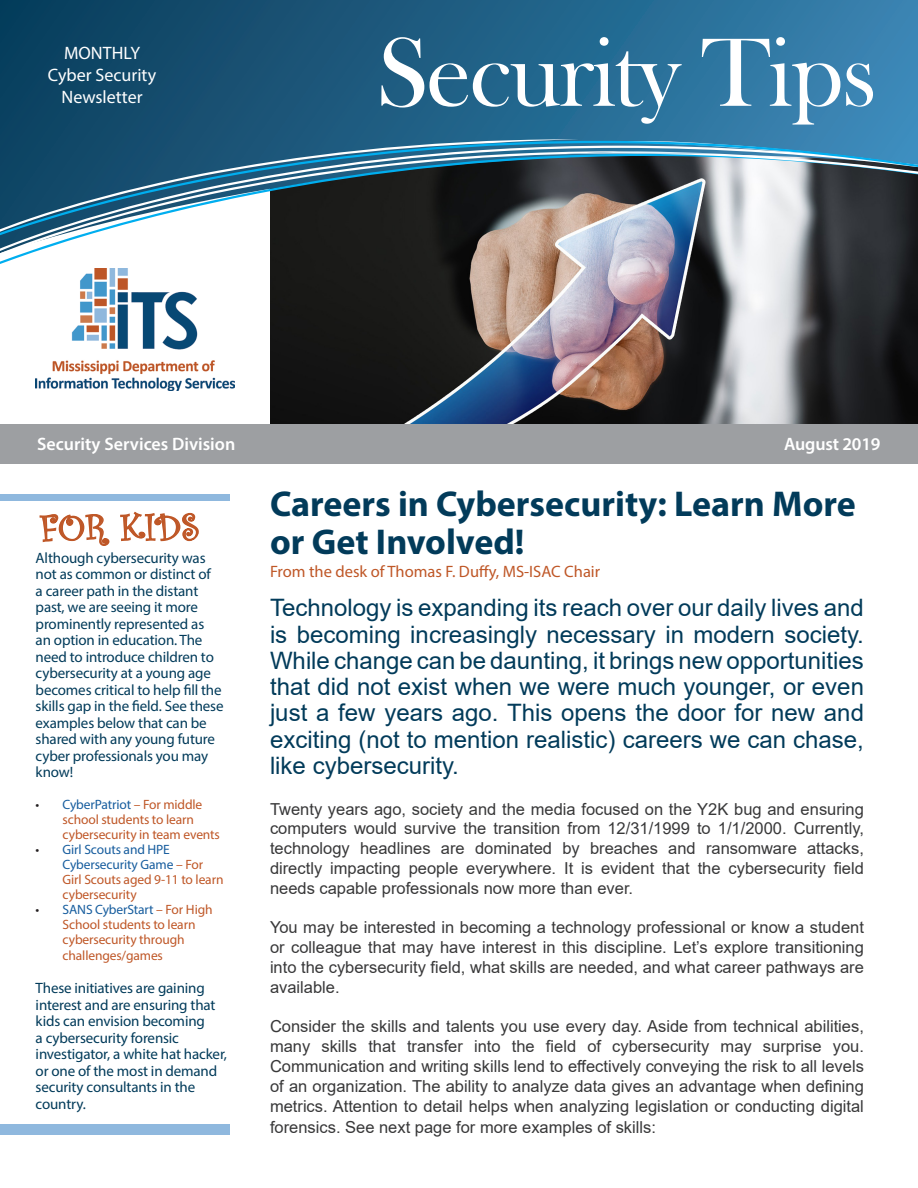
<style>
.page{position:relative;width:918px;height:1188px;background:#fff}
.page>*{position:absolute;margin:0;border:0;box-sizing:border-box;transform-origin:0 0}
.t1{font:100.5px "Bask Old Face";letter-spacing:-.02em;color:#fff}
.t2{font:39px "Curlz";color:#bf5727}
.t3{font:700 36px/37.5px "Myriad Pro";color:#023b5a}
.t4{font:24px/26.2px "Arial";color:#023b5a;text-align:justify}
.t5{font:600 18px "Myriad Pro";color:#fff}
.t6{font:18px "Myriad Pro";color:#fff}
.t7{font:16.5px/19.8px "Arial";color:#383839;text-align:justify}
.t8{font:16.5px "Myriad Pro";color:#bf5727}
.t9{font:15px/16.5px "Myriad Pro";letter-spacing:-.01em;color:#023b5a}
.t10{font:13.5px/15px "Myriad Pro";letter-spacing:-.01em;color:#bf5727}
.s1{color:#231f20}
.s2{color:#175d9e}
</style>
<div class="page">
<img style="left:270px;top:268px;width:648px;height:156px">
<img style="left:35px;top:268px;width:199px;height:122px">
<svg style="left:0;top:0;width:918px;height:139px;background:#216187"></svg>
<svg style="left:0;top:139px;width:918px;height:12px;background:#35789d"></svg>
<svg style="left:0;top:262px;width:918px;height:6px"></svg>
<svg style="left:0;top:151px;width:918px;height:111px"></svg>
<svg style="left:561px;top:151px;width:162px;height:3px"></svg>
<div style="left:0;top:424px;width:918px;height:40px;background:#9d9fa2"></div>
<div style="left:0;top:494px;width:230px;height:7px;background:#8fb8de"></div>
<div style="left:0;top:1124px;width:230px;height:11px;background:#8fb8de"></div>
<svg style="left:39px;top:514px;width:71px;height:32px"></svg>
<svg style="left:120px;top:511px;width:79px;height:31px"></svg>
<p class="t6" style="left:64px;top:42px;width:78px">MONTHLY</p>
<p class="t6" style="left:48px;top:64px;width:110px">Cyber Security</p>
<p class="t6" style="left:62px;top:85px;width:83px">Newsletter</p>
<p class="t1" style="left:377px;top:17px;width:502px">Security Tips</p>
<p class="t5" style="left:37px;top:432px;width:200px">Security Services Division</p>
<p class="t5" style="left:784px;top:432px;width:98px">August 2019</p>
<p class="t3" style="left:270px;top:484px;width:587px">Careers in Cybersecurity: Learn More or Get Involved!</p>
<p class="t8" style="left:270px;top:561px;width:332px">From the desk of Thomas F. Duffy, MS-ISAC Chair</p>
<p class="t4" style="left:270px;top:595px;width:596px">Technology is expanding its reach over our daily lives and is becoming increasingly necessary in modern society.<br>While change can be daunting, it brings new opportunities that did not exist when we were much younger, or even just a few years ago. This opens the door for new and exciting (not to mention realistic) careers we can chase, like cybersecurity.</p>
<p class="t7" style="left:270px;top:799px;width:595px">Twenty years ago, society and the media focused on the Y2K bug and ensuring computers would survive the transition from 12/31/1999 to 1/1/2000. Currently, technology headlines are dominated by breaches and ransomware attacks, directly impacting people everywhere. It is evident that the cybersecurity field needs capable professionals now more than ever.</p>
<p class="t7" style="left:270px;top:918px;width:595px">You may be interested in becoming a technology professional or know a student or colleague that may have interest in this discipline. Let’s explore transitioning into the cybersecurity field, what skills are needed, and what career pathways are available.</p>
<p class="t7" style="left:270px;top:1016px;width:595px">Consider the skills and talents you use every day. Aside from technical abilities, many skills that transfer into the field of cybersecurity may surprise you.<br>Communication and writing skills lend to effectively conveying the risk to all levels of an organization. The ability to analyze data gives an advantage when defining metrics. Attention to detail helps when analyzing legislation or conducting digital forensics. See next page for more examples of skills:</p>
<p class="t2" style="left:40px;top:500px;width:161px">FOR KIDS</p>
<p class="t9" style="left:36px;top:549px;width:189px">Although cybersecurity was not as common or distinct of<br>a career path in the distant past, we are seeing it more prominently represented as<br>an option in education. The need to introduce children to cybersecurity at a young age becomes critical to help fill the skills gap in the field. See these examples below that can be shared with any young future cyber professionals you may know!</p>
<p class="t10" style="left:63px;top:797px;width:159px;text-indent:-27px"><span class="s1">•</span> <span class="s2">CyberPatriot</span> – For middle school students to learn cybersecurity in team events</p>
<p class="t10" style="left:63px;top:842px;width:162px;text-indent:-27px"><span class="s1">•</span> <span class="s2">Girl Scouts and HPE<br>Cybersecurity Game</span> – For<br>Girl Scouts aged 9-11 to learn cybersecurity</p>
<p class="t10" style="left:63px;top:902px;width:151px;text-indent:-27px"><span class="s1">•</span> <span class="s2">SANS CyberStart</span> – For High<br>School students to learn cybersecurity through</p>
<p class="t10" style="left:63px;top:948px;width:102px">challenges/games</p>
<p class="t9" style="left:36px;top:980px;width:193px">These initiatives are gaining interest and are ensuring that kids can envision becoming<br>a cybersecurity forensic investigator, a white hat hacker, or one of the most in demand security consultants in the country.</p>
</div>
